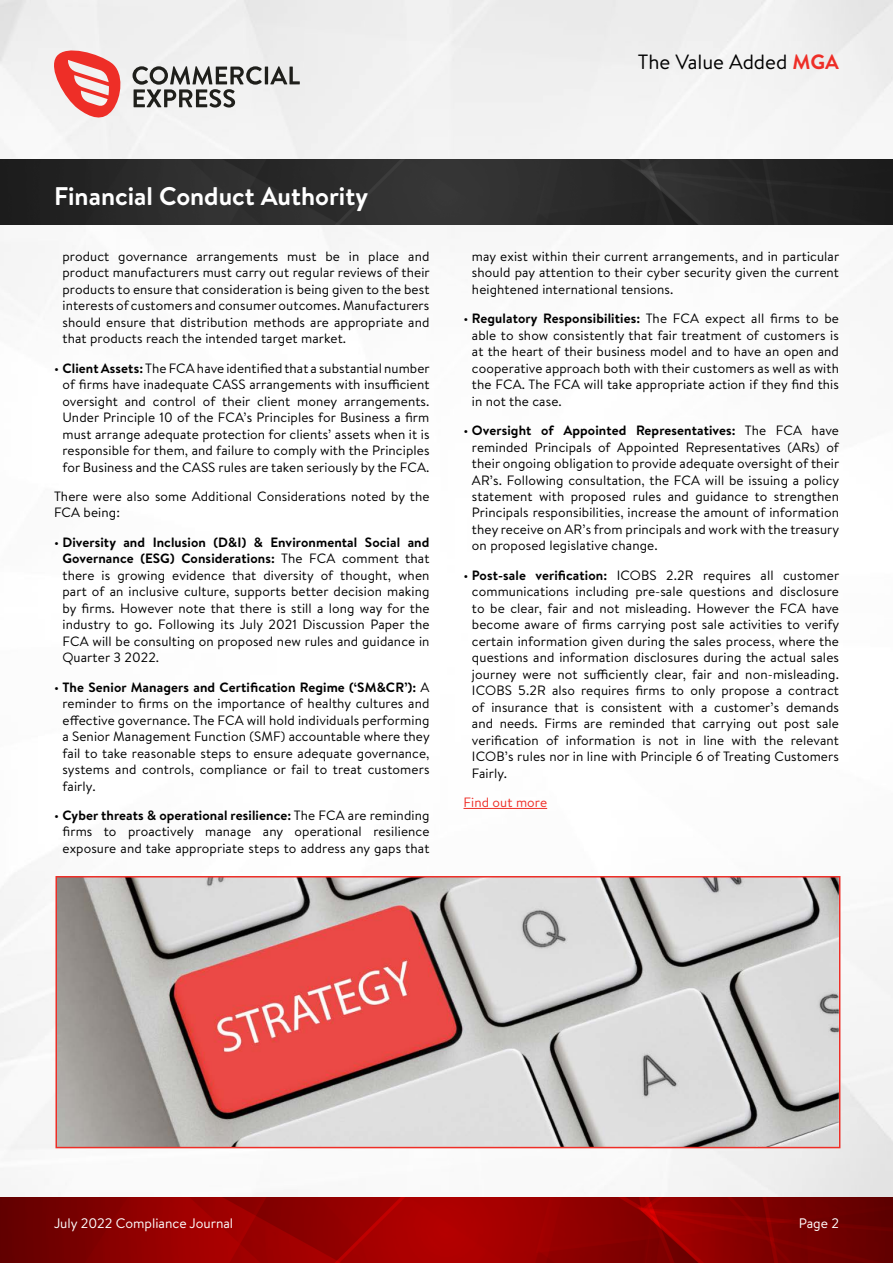
<style>
.page{position:relative;width:893px;height:1263px;background:#fff}
.page>*{position:absolute;margin:0;border:0;box-sizing:border-box;transform-origin:0 0}
.t1{font:700 25.5px "Brandon Text";color:#fff}
.t2{font:20.7px "Brandon Text";color:#000}
.t3{font:13.8px "Brandon Text";color:#fff}
.t4{font:13.5px/16.5px "Brandon Text";letter-spacing:.01em;color:#000;text-align:justify}
.t5{font:13.5px "Brandon Text";letter-spacing:.01em;color:#ee2e27}
.s1{font-weight:700;color:#ee2e27}
.s2{font-weight:700}
</style>
<div class="page">
<img style="left:0;top:0;width:893px;height:1197px">
<svg style="left:47px;top:44px;width:77px;height:78px"></svg>
<hr style="left:265px;top:67px;width:3px;height:17px;background:#1f1f1b">
<svg style="left:270px;top:66px;width:30px;height:18px"></svg>
<svg style="left:133px;top:66px;width:129px;height:42px"></svg>
<hr style="left:463px;top:808px;width:84px;height:1px;background:#ee2e27">
<img style="left:0;top:159px;width:893px;height:65px">
<img style="left:58px;top:879px;width:779px;height:266px">
<div style="left:55px;top:876px;width:785px;height:272px;border:2px solid #ee2e27"></div>
<img style="left:0;top:1197px;width:893px;height:65px">
<h2 class="t2" style="left:638px;top:47px;width:203px">The Value Added <span class="s1">MGA</span></h2>
<h1 class="t1" style="left:54px;top:178px;width:316px">Financial Conduct Authority</h1>
<p class="t4" style="left:62px;top:248px;width:369px">product governance arrangements must be in place and product manufacturers must carry out regular reviews of their products to ensure that consideration is being given to the best interests of customers and consumer outcomes. Manufacturers should ensure that distribution methods are appropriate and that products reach the intended target market.</p>
<p class="t4" style="left:62px;top:359px;width:369px;text-indent:-8px">• <span class="s2">Client Assets:</span> The FCA have identified that a substantial number of firms have inadequate CASS arrangements with insufficient oversight and control of their client money arrangements.<br>Under Principle 10 of the FCA’s Principles for Business a firm must arrange adequate protection for clients’ assets when it is responsible for them, and failure to comply with the Principles for Business and the CASS rules are taken seriously by the FCA.</p>
<p class="t4" style="left:54px;top:488px;width:377px">There were also some Additional Considerations noted by the<br>FCA being:</p>
<p class="t4" style="left:62px;top:533px;width:369px;text-indent:-8px">• <span class="s2">Diversity and Inclusion (D&amp;I) &amp; Environmental Social and Governance (ESG) Considerations:</span> The FCA comment that there is growing evidence that diversity of thought, when part of an inclusive culture, supports better decision making by firms. However note that there is still a long way for the industry to go. Following its July 2021 Discussion Paper the FCA will be consulting on proposed new rules and guidance in Quarter 3 2022.</p>
<p class="t4" style="left:62px;top:678px;width:369px;text-indent:-8px">• <span class="s2">The Senior Managers and Certification Regime (‘SM&amp;CR’):</span> A reminder to firms on the importance of healthy cultures and effective governance. The FCA will hold individuals performing a Senior Management Function (SMF) accountable where they fail to take reasonable steps to ensure adequate governance, systems and controls, compliance or fail to treat customers fairly.</p>
<p class="t4" style="left:62px;top:806px;width:368px;text-indent:-8px">• <span class="s2">Cyber threats &amp; operational resilience:</span> The FCA are reminding firms to proactively manage any operational resilience exposure and take appropriate steps to address any gaps that</p>
<p class="t4" style="left:472px;top:248px;width:369px">may exist within their current arrangements, and in particular should pay attention to their cyber security given the current heightened international tensions.</p>
<p class="t4" style="left:472px;top:310px;width:369px;text-indent:-8px">• <span class="s2">Regulatory Responsibilities:</span> The FCA expect all firms to be able to show consistently that fair treatment of customers is at the heart of their business model and to have an open and cooperative approach both with their customers as well as with the FCA. The FCA will take appropriate action if they find this in not the case.</p>
<p class="t4" style="left:472px;top:422px;width:369px;text-indent:-8px">• <span class="s2">Oversight of Appointed Representatives:</span> The FCA have reminded Principals of Appointed Representatives (ARs) of their ongoing obligation to provide adequate oversight of their AR’s. Following consultation, the FCA will be issuing a policy statement with proposed rules and guidance to strengthen Principals responsibilities, increase the amount of information they receive on AR’s from principals and work with the treasury on proposed legislative change.</p>
<p class="t4" style="left:472px;top:566px;width:369px;text-indent:-8px">• <span class="s2">Post-sale verification:</span> ICOBS 2.2R requires all customer communications including pre-sale questions and disclosure to be clear, fair and not misleading. However the FCA have become aware of firms carrying post sale activities to verify certain information given during the sales process, where the questions and information disclosures during the actual sales journey were not sufficiently clear, fair and non-misleading.<br>ICOBS 5.2R also requires firms to only propose a contract of insurance that is consistent with a customer’s demands and needs. Firms are reminded that carrying out post sale verification of information is not in line with the relevant ICOB’s rules nor in line with Principle 6 of Treating Customers Fairly.</p>
<p class="t5" style="left:463px;top:793px;width:85px">Find out more</p>
<p class="t3" style="left:54px;top:1214px;width:181px">July 2022 Compliance Journal</p>
<p class="t3" style="left:799px;top:1214px;width:42px">Page 2</p>
</div>
